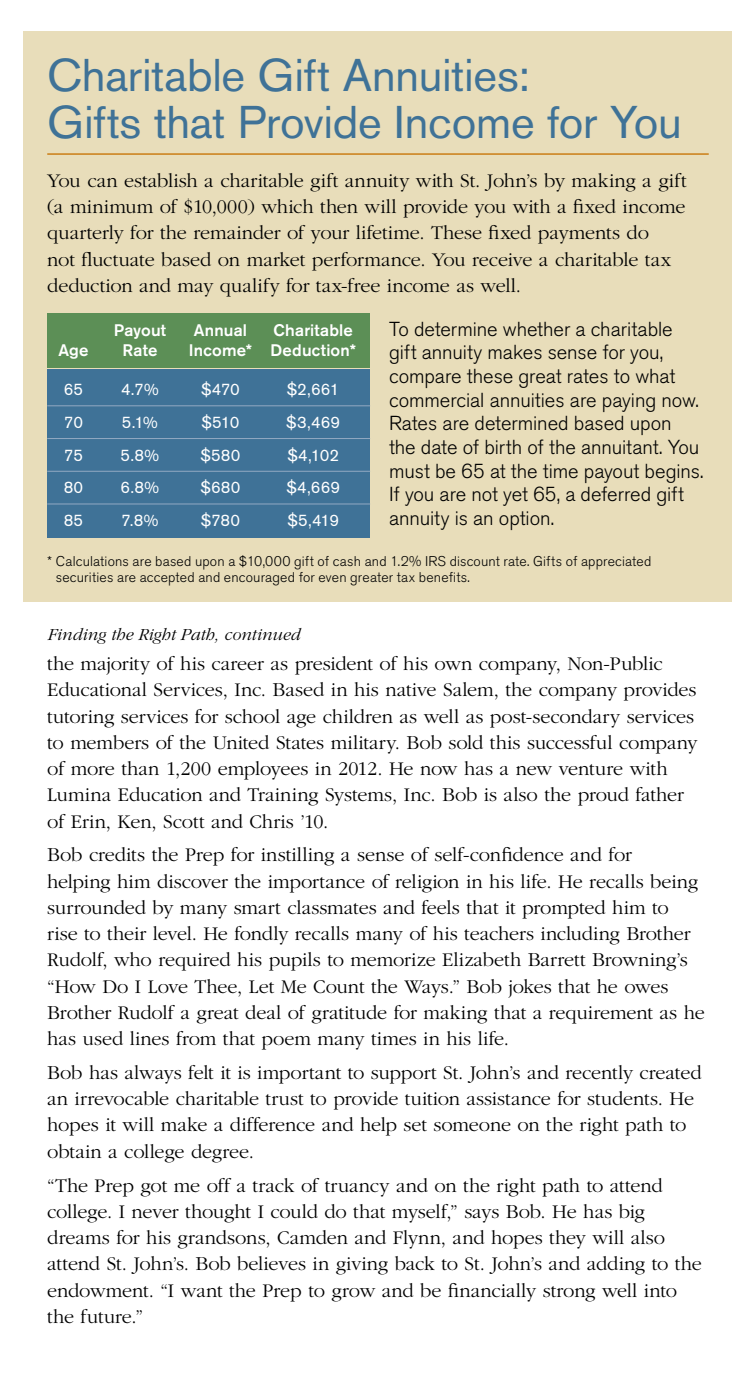
<style>
.page{position:relative;width:756px;height:1386px;background:#fff}
.page>*{position:absolute;margin:0;border:0;box-sizing:border-box;transform-origin:0 0}
.t1{font:45.5px/47.2px "Akzidenz Grotesk Pro";color:#3f7297}
.t2{font:300 20.12px/26.2px "Garamond";letter-spacing:-.005em;color:#000}
.t3{font:300 20.12px/23.6px "Akzidenz Grotesk Pro";letter-spacing:-.005em;color:#000}
.t4{font:italic 300 17.5px "Garamond";letter-spacing:-.005em;color:#000}
.t5{font:16.62px "Akzidenz Grotesk Pro";letter-spacing:.005em;color:#fff}
.t6{font:500 16.62px "Akzidenz Grotesk Pro";letter-spacing:.01em;color:#fff}
.t7{font:300 14px/16.8px "Akzidenz Grotesk Pro";letter-spacing:.01em;color:#000}
</style>
<div class="page">
<div style="left:24px;top:32px;width:708px;height:570px;background:#e8ddba"></div>
<div style="left:47px;top:313px;width:323px;height:54px;background:#5c8f56"></div>
<div style="left:47px;top:369px;width:323px;height:168px;background:#3f7297"></div>
<hr style="left:47px;top:153px;width:662px;height:2px;background:#cf8b2d">
<hr style="left:47px;top:405px;width:323px;height:1px;background:#92a9c2">
<hr style="left:47px;top:438px;width:323px;height:1px;background:#92a9c2">
<hr style="left:47px;top:471px;width:323px;height:1px;background:#92a9c2">
<hr style="left:47px;top:504px;width:323px;height:1px;background:#92a9c2">
<h1 class="t1" style="left:47px;top:51px;width:636px">Charitable Gift Annuities:<br>Gifts that Provide Income for You</h1>
<p class="t2" style="left:47px;top:168px;width:641px">You can establish a charitable gift annuity with St. John’s by making a gift (a minimum of $10,000) which then will provide you with a fixed income quarterly for the remainder of your lifetime. These fixed payments do<br>not fluctuate based on market performance. You receive a charitable tax deduction and may qualify for tax-free income as well.</p>
<p class="t3" style="left:389px;top:317px;width:316px">To determine whether a charitable gift annuity makes sense for you, compare these great rates to what commercial annuities are paying now.<br>Rates are determined based upon<br>the date of birth of the annuitant. You must be 65 at the time payout begins.<br>If you are not yet 65, a deferred gift annuity is an option.</p>
<p class="t7" style="left:56px;top:552px;width:597px;text-indent:-9px">* Calculations are based upon a $10,000 gift of cash and 1.2% IRS discount rate. Gifts of appreciated securities are accepted and encouraged for even greater tax benefits.</p>
<p class="t6" style="left:114px;top:320px;width:135px">Payout Annual</p>
<p class="t6" style="left:274px;top:320px;width:81px">Charitable</p>
<p class="t6" style="left:47px;top:340px;width:65px">Age R</p>
<p class="t6" style="left:134px;top:340px;width:25px">ate</p>
<p class="t6" style="left:189px;top:340px;width:169px">Income* Deduction*</p>
<p class="t5" style="left:64px;top:379px;width:21px">65</p>
<p class="t5" style="left:121px;top:379px;width:39px">4.7%</p>
<p class="t5" style="left:201px;top:379px;width:40px">$470</p>
<p class="t5" style="left:287px;top:379px;width:54px">$2,661</p>
<p class="t5" style="left:64px;top:411px;width:21px">70</p>
<p class="t5" style="left:122px;top:411px;width:38px">5.1%</p>
<p class="t5" style="left:202px;top:411px;width:40px">$510</p>
<p class="t5" style="left:286px;top:411px;width:56px">$3,469</p>
<p class="t5" style="left:64px;top:444px;width:21px">75</p>
<p class="t5" style="left:121px;top:444px;width:40px">5.8%</p>
<p class="t5" style="left:200px;top:444px;width:42px">$580</p>
<p class="t5" style="left:287px;top:444px;width:53px">$4,102</p>
<p class="t5" style="left:64px;top:477px;width:21px">80</p>
<p class="t5" style="left:121px;top:477px;width:40px">6.8%</p>
<p class="t5" style="left:200px;top:477px;width:42px">$680</p>
<p class="t5" style="left:286px;top:477px;width:55px">$4,669</p>
<p class="t5" style="left:64px;top:510px;width:21px">85</p>
<p class="t5" style="left:121px;top:510px;width:39px">7.8%</p>
<p class="t5" style="left:201px;top:510px;width:41px">$780</p>
<p class="t5" style="left:287px;top:510px;width:53px">$5,419</p>
<p class="t4" style="left:48px;top:626px;width:254px">Finding the Right Path, continued</p>
<p class="t2" style="left:47px;top:651px;width:652px">the majority of his career as president of his own company, Non-Public Educational Services, Inc. Based in his native Salem, the company provides tutoring services for school age children as well as post-secondary services to members of the United States military. Bob sold this successful company of more than 1,200 employees in 2012. He now has a new venture with Lumina Education and Training Systems, Inc. Bob is also the proud father of Erin, Ken, Scott and Chris ’10.</p>
<p class="t2" style="left:47px;top:842px;width:659px">Bob credits the Prep for instilling a sense of self-confidence and for<br>helping him discover the importance of religion in his life. He recalls being surrounded by many smart classmates and feels that it prompted him to<br>rise to their level. He fondly recalls many of his teachers including Brother Rudolf, who required his pupils to memorize Elizabeth Barrett Browning’s “How Do I Love Thee, Let Me Count the Ways.” Bob jokes that he owes Brother Rudolf a great deal of gratitude for making that a requirement as he has used lines from that poem many times in his life.</p>
<p class="t2" style="left:47px;top:1060px;width:656px">Bob has always felt it is important to support St. John’s and recently created an irrevocable charitable trust to provide tuition assistance for students. He hopes it will make a difference and help set someone on the right path to obtain a college degree.</p>
<p class="t2" style="left:47px;top:1172px;width:656px">“The Prep got me off a track of truancy and on the right path to attend college. I never thought I could do that myself,” says Bob. He has big dreams for his grandsons, Camden and Flynn, and hopes they will also attend St. John’s. Bob believes in giving back to St. John’s and adding to the endowment. “I want the Prep to grow and be financially strong well into the future.”</p>
</div>
